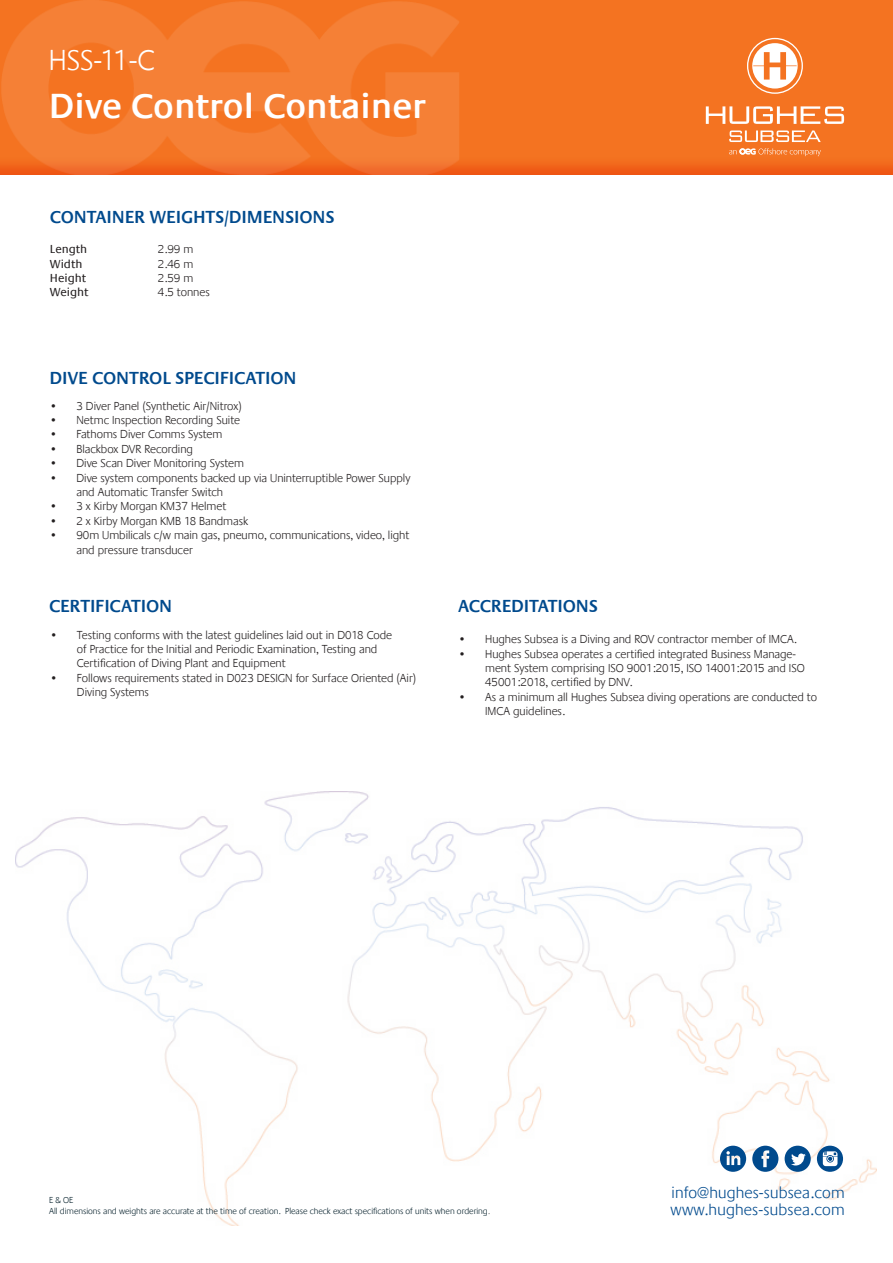
<style>
.page{position:relative;width:893px;height:1263px;background:#fff}
.page>*{position:absolute;margin:0;border:0;box-sizing:border-box;transform-origin:0 0}
.bullets{font:600 36px "Praxis LT";color:#fff}
.bullets-2{font:300 30px "Praxis LT";color:#fff}
.bullets-3{font:600 18px "Praxis LT";letter-spacing:-.01em;color:#004a8d}
.body{font:300 16.5px/17.1px "Praxis LT";letter-spacing:.01em;color:#004a8d}
.t1{font:300 12px/14.4px "Praxis LT";color:#231f20}
.t2{font:12px "Praxis LT";color:#231f20}
.t3{font:300 9px "Praxis LT";color:#08222d}
.s1{color:#5c5c5f}
</style>
<div class="page">
<img style="left:15px;top:792px;width:861px;height:433px">
<div style="left:0;top:0;width:893px;height:178px;background:#f47321"></div>
<img style="left:1px;top:0;width:459px;height:175px">
<svg style="left:747px;top:38px;width:56px;height:56px"></svg>
<svg style="left:729px;top:148px;width:92px;height:8px"></svg>
<svg style="left:706px;top:106px;width:138px;height:18px"></svg>
<svg style="left:729px;top:130px;width:92px;height:12px"></svg>
<svg style="left:817px;top:1146px;width:26px;height:26px"></svg>
<svg style="left:720px;top:1146px;width:26px;height:26px"></svg>
<svg style="left:752px;top:1146px;width:26px;height:26px"></svg>
<svg style="left:785px;top:1146px;width:26px;height:26px"></svg>
<p class="bullets-2" style="left:49px;top:44px;width:107px">HSS-11-C</p>
<p class="bullets" style="left:49px;top:86px;width:379px">Dive Control Container</p>
<p class="bullets-3" style="left:50px;top:207px;width:286px">CONTAINER WEIGHTS/DIMENSIONS</p>
<p class="t2" style="left:50px;top:243px;width:39px">Length</p>
<p class="t1" style="left:158px;top:242px;width:37px">2.99 m</p>
<p class="t2" style="left:50px;top:257px;width:34px">Width</p>
<p class="t1" style="left:158px;top:257px;width:37px">2.46 m</p>
<p class="t2" style="left:50px;top:271px;width:38px">Height</p>
<p class="t1" style="left:158px;top:271px;width:37px">2.59 m</p>
<p class="t2" style="left:50px;top:286px;width:40px">Weight</p>
<p class="t1" style="left:158px;top:285px;width:53px">4.5 tonnes</p>
<p class="bullets-3" style="left:50px;top:368px;width:249px">DIVE CONTROL SPECIFICATION</p>
<p class="t1" style="left:50px;top:399px;width:194px">• 3 Diver Panel (Synthetic Air/Nitrox)</p>
<p class="t1" style="left:50px;top:413px;width:192px">• Netmc Inspection Recording Suite</p>
<p class="t1" style="left:50px;top:427px;width:174px">• Fathoms Diver Comms System</p>
<p class="t1" style="left:50px;top:442px;width:145px">• Blackbox DVR Recording</p>
<p class="t1" style="left:50px;top:456px;width:196px">• Dive Scan Diver Monitoring System</p>
<p class="t1" style="left:77px;top:471px;width:335px;text-indent:-27px">• Dive system components backed up via Uninterruptible Power Supply and Automatic Transfer Switch</p>
<p class="t1" style="left:50px;top:499px;width:178px">• 3 x Kirby Morgan KM37 Helmet</p>
<p class="t1" style="left:50px;top:514px;width:200px">• 2 x Kirby Morgan KMB 18 Bandmask</p>
<p class="t1" style="left:77px;top:528px;width:334px;text-indent:-27px">• 90m Umbilicals c/w main gas, pneumo, communications, video, light and pressure transducer</p>
<p class="bullets-3" style="left:49px;top:596px;width:125px">CERTIFICATION</p>
<p class="bullets-3" style="left:458px;top:596px;width:141px">ACCREDITATIONS</p>
<p class="t1" style="left:77px;top:628px;width:317px;text-indent:-27px">• Testing conforms with the latest guidelines laid out in D018 Code of Practice for the Initial and Periodic Examination, Testing and<br>Certification of Diving Plant and Equipment</p>
<p class="t1" style="left:77px;top:671px;width:341px;text-indent:-27px">• Follows requirements stated in D023 DESIGN for Surface Oriented (Air)<br>Diving Systems</p>
<p class="t1" style="left:458px;top:632px;width:340px">• Hughes Subsea is a Diving and ROV contractor member of IMCA.</p>
<p class="t1" style="left:485px;top:647px;width:321px;text-indent:-27px">• Hughes Subsea operates a certified integrated Business Manage&shy;ment System comprising ISO 9001:2015, ISO 14001:2015 and ISO<br>45001:2018, certified by DNV.</p>
<p class="t1" style="left:485px;top:690px;width:333px;text-indent:-27px">• As a minimum all Hughes Subsea diving operations are conducted to<br>IMCA guidelines.</p>
<p class="t3" style="left:49px;top:1195px;width:26px">E &amp; OE</p>
<p class="t3" style="left:49px;top:1206px;width:443px">All dimensions and weights are accurate at the time of creation. Please check exact specifications of units when ordering<span class="s1">.</span></p>
<p class="body" style="left:670px;top:1184px;width:176px">info@hughes-subsea.com www.hughes-subsea.com</p>
</div>
